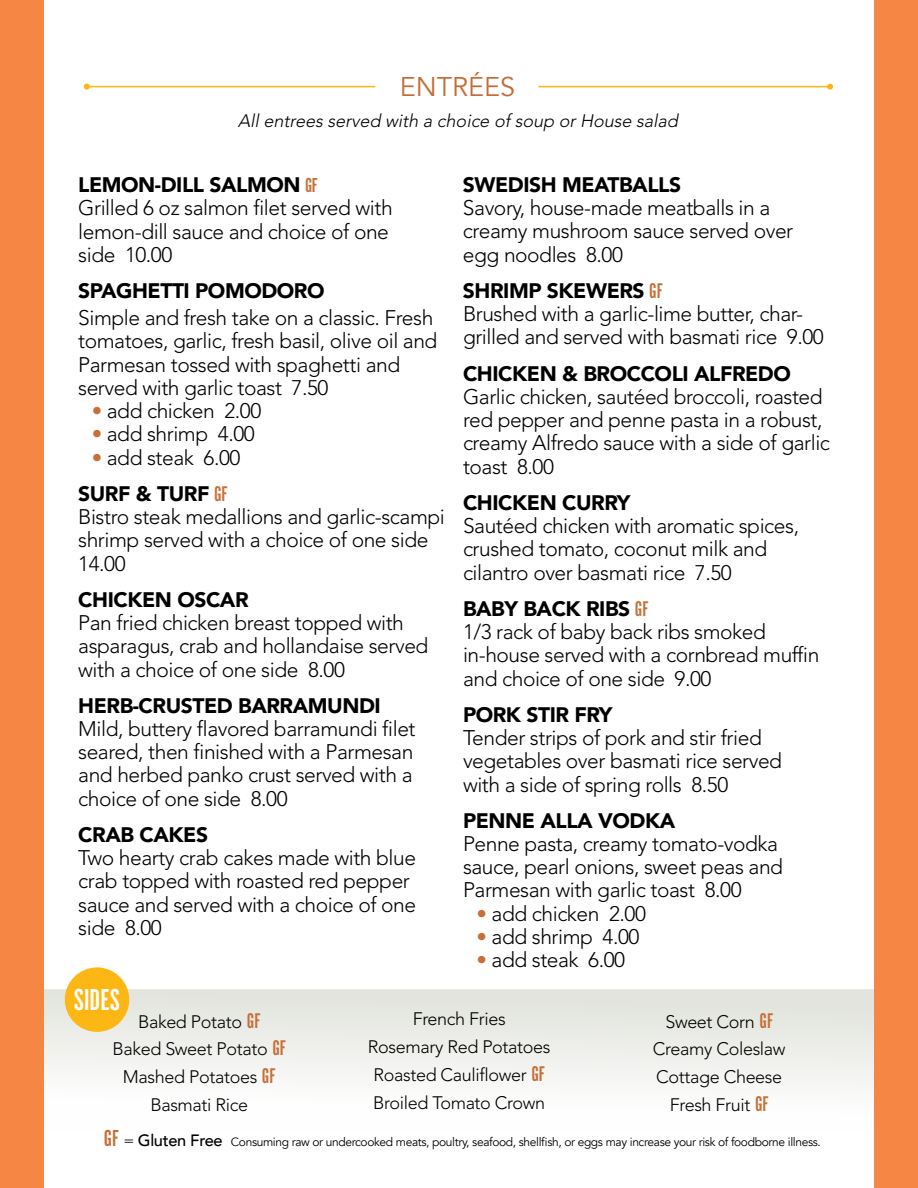
<style>
.page{position:relative;width:918px;height:1188px;background:#fff}
.page>*{position:absolute;margin:0;border:0;box-sizing:border-box;transform-origin:0 0}
.t1{font:31.5px "Alternate Got No 1 D";color:#fff}
.t2{font:27px "Avenir";color:#c46c35}
.t3{font:300 21px/23.2px "Avenir LT Std";letter-spacing:-.02em;color:#000}
.t4{font:900 21px "Avenir";letter-spacing:-.02em;color:#000}
.t5{font:300 18px/27.8px "Avenir LT Std";letter-spacing:-.02em;color:#000;text-align:center}
.t6{font:italic 300 18px "Avenir LT Std";color:#000}
.t7{font:12px "Avenir";letter-spacing:-.03em;color:#000}
.s1{font-family:"Alternate Got No 1 D";font-weight:400;color:#c86e37}
.s2{color:#c86e37}
.s3{font-family:"Alternate Got No 1 D";font-weight:400;font-size:22.05px;color:#c86e37}
.s4{font-family:"Alternate Got No 1 D";font-size:24px;color:#c86e37}
.s5{font-weight:300;font-size:16.35px}
.s6{font-weight:500;font-size:16.35px}
</style>
<div class="page">
<div style="left:0;top:989px;width:907px;height:141px;background:linear-gradient(to bottom,#e0e2da,#fff);border-radius:14px"></div>
<div style="left:0;top:0;width:43px;height:1188px;background:#f68644"></div>
<div style="left:875px;top:0;width:43px;height:1188px;background:#f68644"></div>
<div style="left:65px;top:967px;width:64px;height:65px;background:#fdb714;border-radius:50%"></div>
<hr style="left:87px;top:86px;width:288px;height:1px;background:#fdb714">
<svg style="left:84px;top:84px;width:6px;height:6px"></svg>
<hr style="left:538px;top:86px;width:292px;height:1px;background:#fdb714">
<svg style="left:827px;top:84px;width:6px;height:6px"></svg>
<p class="t2" style="left:400px;top:71px;width:117px">ENTRÉES</p>
<p class="t6" style="left:238px;top:110px;width:445px">Allentrees served with a choice of soup orHouse salad</p>
<p class="t4" style="left:78px;top:167px;width:241px">LEMON-DILL SALMON <span class="s1">GF</span></p>
<p class="t3" style="left:78px;top:196px;width:316px">Grilled 6 oz salmon filet served with lemon-dill sauce and choice of one side 10.00</p>
<p class="t4" style="left:78px;top:273px;width:248px">SPAGHETTI POMODORO</p>
<p class="t3" style="left:78px;top:306px;width:361px">Simple and fresh take on a classic. Fresh tomatoes, garlic, fresh basil, olive oil and Parmesan tossed with spaghetti and served with garlic toast 7.50</p>
<p class="t3" style="left:92px;top:399px;width:171px"><span class="s2">•</span> add chicken 2.00</p>
<p class="t3" style="left:92px;top:423px;width:165px"><span class="s2">•</span> add shrimp 4.00</p>
<p class="t3" style="left:92px;top:446px;width:150px"><span class="s2">•</span> add steak 6.00</p>
<p class="t4" style="left:78px;top:476px;width:151px">SURF &amp; TURF <span class="s3">GF</span></p>
<p class="t3" style="left:78px;top:505px;width:368px">Bistro steak medallions and garlic-scampi shrimp served with a choice of one side<br>14.00</p>
<p class="t4" style="left:78px;top:581px;width:172px">CHICKEN OSCAR</p>
<p class="t3" style="left:78px;top:611px;width:352px">Pan fried chicken breast topped with asparagus, crab and hollandaise served with a choice of one side 8.00</p>
<p class="t4" style="left:78px;top:687px;width:304px">HERB-CRUSTED BARRAMUNDI</p>
<p class="t3" style="left:78px;top:717px;width:339px">Mild, buttery flavored barramundi filet seared, then finished with a Parmesan and herbed panko crust served with a choice of one side 8.00</p>
<p class="t4" style="left:78px;top:817px;width:131px">CRAB CAKES</p>
<p class="t3" style="left:78px;top:846px;width:339px">Two hearty crab cakes made with blue crab topped with roasted red pepper sauce and served with a choice of one side 8.00</p>
<p class="t4" style="left:463px;top:167px;width:220px">SWEDISH MEATBALLS</p>
<p class="t3" style="left:463px;top:196px;width:332px">Savory, house-made meatballs in a creamy mushroom sauce served over egg noodles 8.00</p>
<p class="t4" style="left:463px;top:273px;width:201px">SHRIMP SKEWERS <span class="s3">GF</span></p>
<p class="t3" style="left:463px;top:302px;width:362px">Brushed with a garlic-lime butter, char&shy;grilled and served with basmati rice 9.00</p>
<p class="t4" style="left:463px;top:355px;width:329px">CHICKEN &amp; BROCCOLI ALFREDO</p>
<p class="t3" style="left:463px;top:385px;width:369px">Garlic chicken, sautéed broccoli, roasted red pepper and penne pasta in a robust, creamy Alfredo sauce with a side of garlic toast 8.00</p>
<p class="t4" style="left:463px;top:485px;width:169px">CHICKEN CURRY</p>
<p class="t3" style="left:463px;top:514px;width:338px">Sautéed chicken with aromatic spices, crushed tomato, coconut milk and cilantro over basmati rice 7.50</p>
<p class="t4" style="left:463px;top:591px;width:187px">BABY BACK RIBS <span class="s3">GF</span></p>
<p class="t3" style="left:463px;top:620px;width:358px">1/3 rack of baby back ribs smoked in-house served with a cornbread muffin and choice of one side 9.00</p>
<p class="t4" style="left:463px;top:697px;width:151px">PORK STIR FRY</p>
<p class="t3" style="left:463px;top:726px;width:321px">Tender strips of pork and stir fried vegetables over basmati rice served with a side of spring rolls 8.50</p>
<p class="t4" style="left:463px;top:802px;width:214px">PENNE ALLA VODKA</p>
<p class="t3" style="left:463px;top:832px;width:322px">Penne pasta, creamy tomato-vodka sauce, pearl onions, sweet peas and<br>Parmesan with garlic toast 8.00</p>
<p class="t3" style="left:477px;top:902px;width:171px"><span class="s2">•</span> add chicken 2.00</p>
<p class="t3" style="left:477px;top:925px;width:165px"><span class="s2">•</span> add shrimp 4.00</p>
<p class="t3" style="left:477px;top:948px;width:150px"><span class="s2">•</span> add steak 6.00</p>
<h1 class="t1" style="left:74px;top:983px;width:48px">SIDES</h1>
<p class="t5" style="left:112px;top:1008px;width:175px">Baked Potato <span class="s3">GF<br></span>Baked Sweet Potato <span class="s3">GF<br></span>Mashed Potatoes <span class="s3">GF<br></span>Basmati Rice</p>
<p class="t5" style="left:368px;top:1005px;width:184px">French Fries<br>Rosemary Red Potatoes<br>Roasted Cauliflower <span class="s3">GF<br></span>Broiled Tomato Crown</p>
<p class="t5" style="left:653px;top:1008px;width:134px">Sweet Corn <span class="s3">GF<br></span>Creamy Coleslaw<br>Cottage Cheese<br>Fresh Fruit <span class="s3">GF</span></p>
<p class="t7" style="left:104px;top:1135px;width:718px"><span class="s4">GF</span> <span class="s5">=</span> <span class="s6">Gluten Free</span> Consuming raw or undercooked meats, poultry, seafood, shellfish, or eggs may increase your risk of foodborne illness.</p>
</div>
